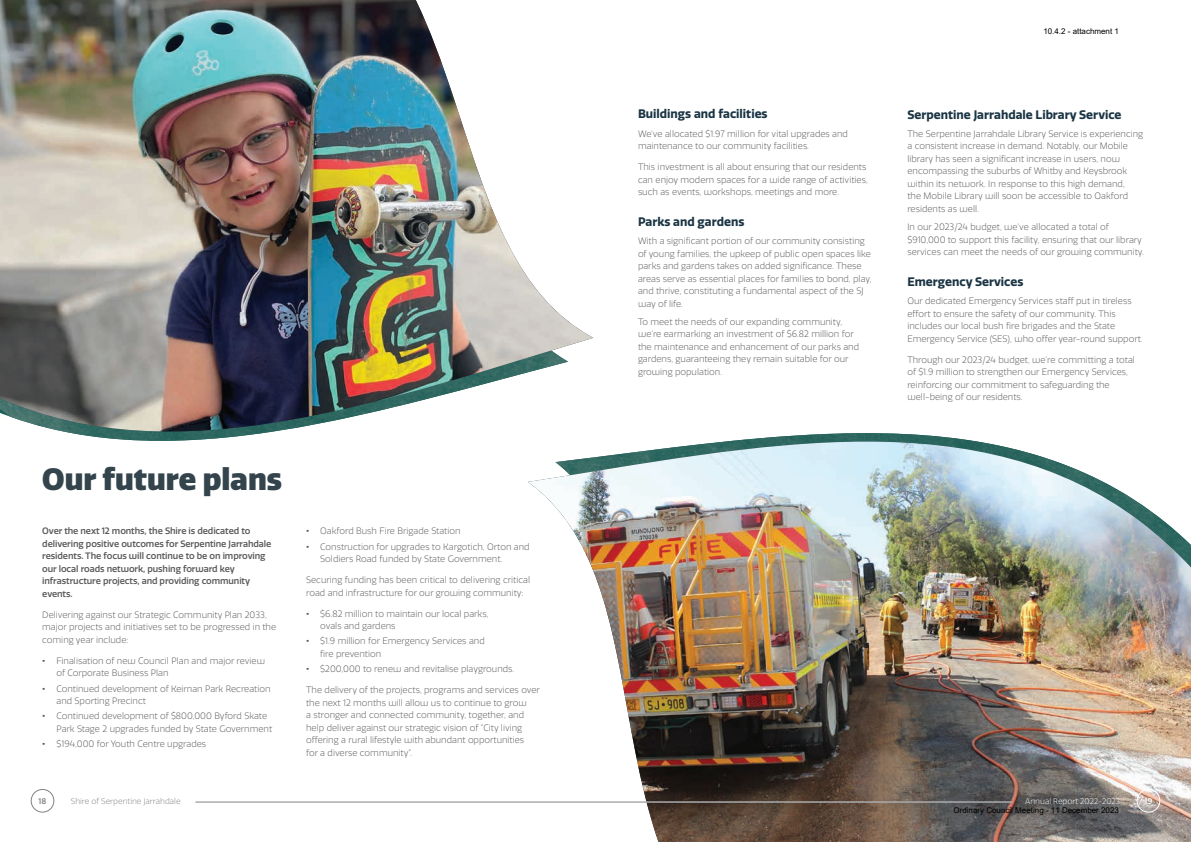
<style>
.page{position:relative;width:1191px;height:842px;background:#fff}
.page>*{position:absolute;margin:0;border:0;box-sizing:border-box;transform-origin:0 0}
.t1{font:900 30px "Quatro";color:#34444c}
.t2{font:700 12px "Quatro";color:#1b3544}
.t3{font:300 9px/12.5px "Quatro";color:#57585a}
.t4{font:500 9px/12.5px "Quatro";letter-spacing:-.01em;color:#57585a}
.t5{font:8px "Arial";color:#000}
.t6{font:300 8px "Quatro";color:#808285}
.t7{font:300 8px "Quatro";color:#fff}
.t8{font:500 8px "Quatro";color:#808285}
.t9{font:500 8px "Quatro";color:#fff}
.s1{font-weight:900}
</style>
<div class="page">
<img style="left:0;top:0;width:593px;height:441px">
<svg style="left:528px;top:396px;width:452px;height:46px"></svg>
<img style="left:528px;top:442px;width:663px;height:400px">
<div style="left:1137px;top:789px;width:22px;height:23px;border:1px solid #fff;border-radius:50%"></div>
<div style="left:31px;top:789px;width:23px;height:23px;border:1px solid #808285;border-radius:50%"></div>
<hr style="left:195px;top:802px;width:817px;height:1px;background:#808285">
<h1 class="t1" style="left:42px;top:461px;width:241px">Our future plans</h1>
<p class="t4" style="left:42px;top:525px;width:231px">Over the next 12 months, the Shire is dedicated to delivering positive outcomes for Serpentine Jarrahdale residents. The focus will continue to be on improving our local roads network, pushing forward key infrastructure projects, and providing community events.</p>
<p class="t3" style="left:42px;top:608px;width:235px">Delivering against our Strategic Community Plan 2033, major projects and initiatives set to be progressed in the coming year include:</p>
<p class="t3" style="left:56px;top:654px;width:210px;text-indent:-14px"><span class="s1">•</span> Finalisation of new Council Plan and major review of Corporate Business Plan</p>
<p class="t3" style="left:56px;top:682px;width:215px;text-indent:-14px"><span class="s1">•</span> Continued development of Keirnan Park Recreation and Sporting Precinct</p>
<p class="t3" style="left:56px;top:710px;width:217px;text-indent:-14px"><span class="s1">•</span> Continued development of $800,000 Byford Skate<br>Park Stage 2 upgrades funded by State Government</p>
<p class="t3" style="left:42px;top:738px;width:165px"><span class="s1">•</span> $194,000 for Youth Centre upgrades</p>
<p class="t3" style="left:306px;top:525px;width:156px"><span class="s1">•</span> Oakford Bush Fire Brigade Station</p>
<p class="t3" style="left:320px;top:540px;width:211px;text-indent:-14px"><span class="s1">•</span> Construction for upgrades to Kargotich, Orton and<br>Soldiers Road funded by State Government.</p>
<p class="t3" style="left:306px;top:574px;width:225px">Securing funding has been critical to delivering critical road and infrastructure for our growing community:</p>
<p class="t3" style="left:320px;top:607px;width:170px;text-indent:-14px"><span class="s1">•</span> $6.82 million to maintain our local parks, ovals and gardens</p>
<p class="t3" style="left:320px;top:635px;width:166px;text-indent:-14px"><span class="s1">•</span> $1.9 million for Emergency Services and fire prevention</p>
<p class="t3" style="left:306px;top:663px;width:210px"><span class="s1">•</span> $200,000 to renew and revitalise playgrounds.</p>
<p class="t3" style="left:306px;top:684px;width:235px">The delivery of the projects, programs and services over the next 12 months will allow us to continue to grow<br>a stronger and connected community, together, and help deliver against our strategic vision of “City living offering a rural lifestyle with abundant opportunities<br>for a diverse community”.</p>
<h2 class="t2" style="left:638px;top:107px;width:131px">Buildings and facilities</h2>
<p class="t3" style="left:638px;top:127px;width:211px">We’ve allocated $1.97 million for vital upgrades and maintenance to our community facilities.</p>
<p class="t3" style="left:638px;top:161px;width:231px">This investment is all about ensuring that our residents can enjoy modern spaces for a wide range of activities, such as events, workshops, meetings and more.</p>
<h2 class="t2" style="left:638px;top:215px;width:108px">Parks and gardens</h2>
<p class="t3" style="left:638px;top:235px;width:235px">With a significant portion of our community consisting of young families, the upkeep of public open spaces like parks and gardens takes on added significance. These areas serve as essential places for families to bond, play, and thrive, constituting a fundamental aspect of the SJ way of life.</p>
<p class="t3" style="left:638px;top:316px;width:223px">To meet the needs of our expanding community, we’re earmarking an investment of $6.82 million for the maintenance and enhancement of our parks and gardens, guaranteeing they remain suitable for our growing population.</p>
<p class="t5" style="left:1043px;top:26px;width:77px">10.4.2 - attachment 1</p>
<h2 class="t2" style="left:907px;top:107px;width:216px">Serpentine Jarrahdale Library Service</h2>
<p class="t3" style="left:907px;top:128px;width:237px">The Serpentine Jarrahdale Library Service is experiencing a consistent increase in demand. Notably, our Mobile library has seen a significant increase in users, now encompassing the suburbs of Whitby and Keysbrook within its network. In response to this high demand,<br>the Mobile Library will soon be accessible to Oakford residents as well.</p>
<p class="t3" style="left:907px;top:221px;width:238px">In our 2023/24 budget, we’ve allocated a total of $910,000 to support this facility, ensuring that our library services can meet the needs of our growing community.</p>
<h2 class="t2" style="left:907px;top:275px;width:117px">Emergency Services</h2>
<p class="t3" style="left:907px;top:295px;width:237px">Our dedicated Emergency Services staff put in tireless effort to ensure the safety of our community. This includes our local bush fire brigades and the State Emergency Service (SES), who offer year-round support.</p>
<p class="t3" style="left:907px;top:354px;width:229px">Through our 2023/24 budget, we’re committing a total of $1.9 million to strengthen our Emergency Services, reinforcing our commitment to safeguarding the well-being of our residents.</p>
<p class="t8" style="left:39px;top:796px;width:9px">18</p>
<p class="t6" style="left:71px;top:796px;width:111px">Shire of Serpentine Jarrahdale</p>
<p class="t7" style="left:1025px;top:796px;width:96px">Annual Report 2022-2023</p>
<p class="t9" style="left:1144px;top:796px;width:9px">19</p>
<p class="t5" style="left:953px;top:805px;width:167px">Ordinary Council Meeting - 11 December 2023</p>
</div>
